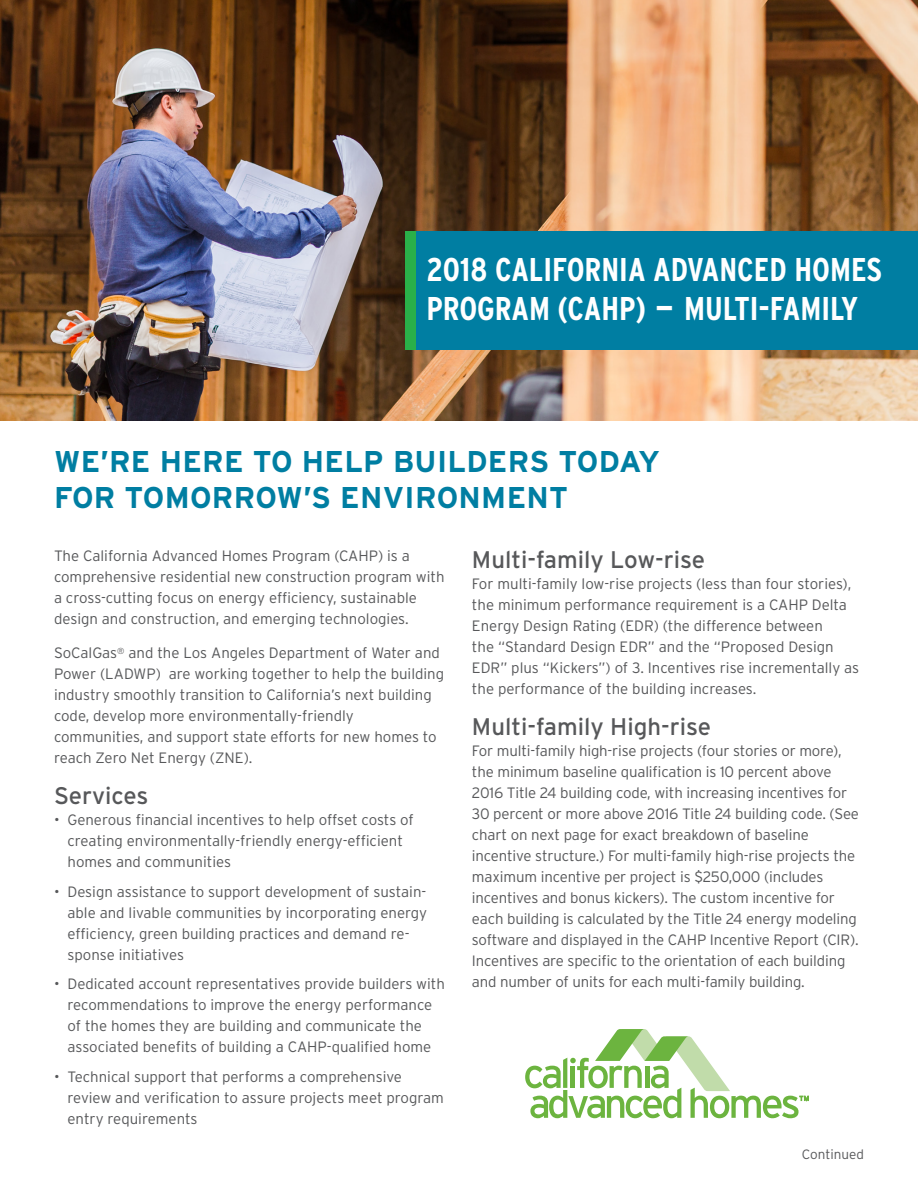
<style>
.page{position:relative;width:918px;height:1188px;background:#fff}
.page>*{position:absolute;margin:0;border:0;box-sizing:border-box;transform-origin:0 0}
.t1{font:700 condensed 32.85px/39.5px "Interstate";color:#fff}
.t2{font:700 30px/36px "Interstate";letter-spacing:.01em;color:#007ea2}
.t3{font:24px "Interstate";color:#57585a}
.t4{font:300 15px/21px "Interstate";color:#57585a}
.t5{font:300 13.5px "Interstate";color:#57585a}
</style>
<div class="page">
<svg style="left:525px;top:1029px;width:284px;height:89px"></svg>
<img style="left:0;top:0;width:918px;height:420px">
<div style="left:405px;top:231px;width:513px;height:119px;background:#007ea2"></div>
<div style="left:405px;top:231px;width:11px;height:119px;background:#2ab049"></div>
<h1 class="t1" style="left:427px;top:249px;width:457px">2018 CALIFORNIA ADVANCED HOMES<br>PROGRAM (CAHP) — MULTI-FAMILY</h1>
<p class="t2" style="left:54px;top:444px;width:607px">WE’RE HERE TO HELP BUILDERS TODAY<br>FOR TOMORROW’S ENVIRONMENT</p>
<p class="t4" style="left:54px;top:545px;width:392px">The California Advanced Homes Program (CAHP) is a comprehensive residential new construction program with a cross-cutting focus on energy efficiency, sustainable design and construction, and emerging technologies.</p>
<p class="t4" style="left:54px;top:643px;width:392px">SoCalGas<sup>®</sup> and the Los Angeles Department of Water and Power (LADWP) are working together to help the building industry smoothly transition to California’s next building code, develop more environmentally-friendly communities, and support state efforts for new homes to reach Zero Net Energy (ZNE).</p>
<h2 class="t3" style="left:54px;top:782px;width:96px">Services</h2>
<p class="t4" style="left:68px;top:809px;width:348px;text-indent:-14px">• Generous financial incentives to help offset costs of creating environmentally-friendly energy-efficient homes and communities</p>
<p class="t4" style="left:68px;top:881px;width:361px;text-indent:-14px">• Design assistance to support development of sustain&shy;able and livable communities by incorporating energy efficiency, green building practices and demand re&shy;sponse initiatives</p>
<p class="t4" style="left:68px;top:973px;width:379px;text-indent:-14px">• Dedicated account representatives provide builders with recommendations to improve the energy performance of the homes they are building and communicate the associated benefits of building a CAHP-qualified home</p>
<p class="t4" style="left:68px;top:1066px;width:378px;text-indent:-14px">• Technical support that performs a comprehensive review and verification to assure projects meet program entry requirements</p>
<h2 class="t3" style="left:472px;top:546px;width:235px">Multi-family Low-rise</h2>
<p class="t4" style="left:472px;top:573px;width:389px">For multi-family low-rise projects (less than four stories), the minimum performance requirement is a CAHP Delta Energy Design Rating (EDR) (the difference between<br>the “Standard Design EDR” and the “Proposed Design EDR” plus “Kickers”) of 3. Incentives rise incrementally as the performance of the building increases.</p>
<h2 class="t3" style="left:472px;top:713px;width:241px">Multi-family High-rise</h2>
<p class="t4" style="left:472px;top:740px;width:389px">For multi-family high-rise projects (four stories or more), the minimum baseline qualification is 10 percent above 2016 Title 24 building code, with increasing incentives for 30 percent or more above 2016 Title 24 building code. (See chart on next page for exact breakdown of baseline incentive structure.) For multi-family high-rise projects the maximum incentive per project is $250,000 (includes incentives and bonus kickers). The custom incentive for each building is calculated by the Title 24 energy modeling software and displayed in the CAHP Incentive Report (CIR).<br>Incentives are specific to the orientation of each building and number of units for each multi-family building.</p>
<p class="t5" style="left:802px;top:1146px;width:64px">Continued</p>
</div>
